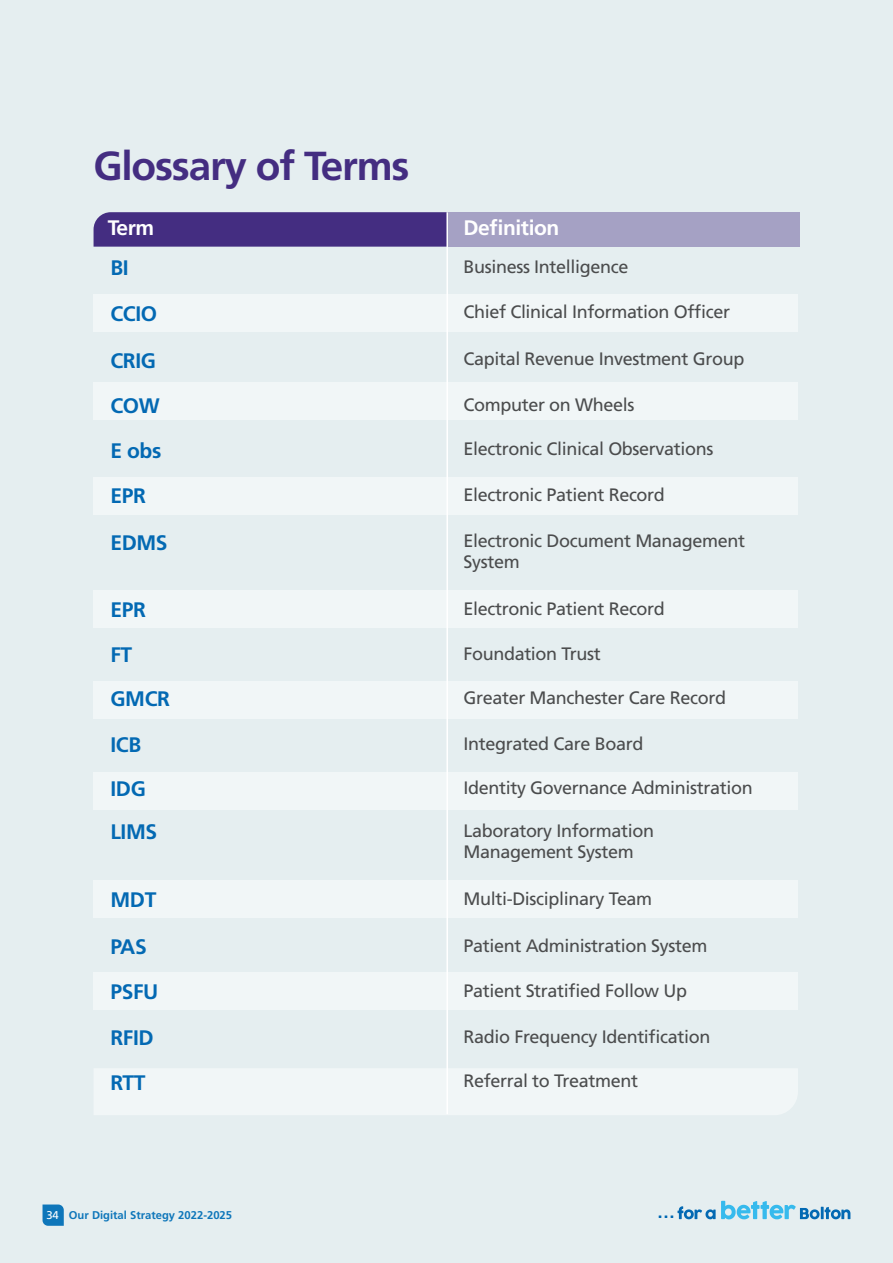
<style>
.page{position:relative;width:893px;height:1263px;background:#e5eef0}
.page>*{position:absolute;margin:0;border:0;box-sizing:border-box;transform-origin:0 0}
.t1{font:700 40.5px "Frutiger";letter-spacing:-.03em;color:#442d81}
.t2{font:700 21px "Frutiger";letter-spacing:-.02em;color:#0369b3}
.t3{font:700 21px "Frutiger";letter-spacing:-.02em;color:#fff}
.t4{font:18px/21px "Frutiger";letter-spacing:-.02em;color:#4b4c4d}
.t5{font:700 11.25px "Frutiger";color:#0e76ba}
.t6{font:11.25px "Frutiger";color:#fff}
</style>
<div class="page">
<div style="left:94px;top:294px;width:704px;height:38px;background:#f1f6f7"></div>
<div style="left:94px;top:383px;width:704px;height:37px;background:#f1f6f7"></div>
<div style="left:94px;top:477px;width:704px;height:37px;background:#f1f6f7"></div>
<div style="left:94px;top:590px;width:704px;height:38px;background:#f1f6f7"></div>
<div style="left:94px;top:681px;width:704px;height:38px;background:#f1f6f7"></div>
<div style="left:94px;top:772px;width:704px;height:37px;background:#f1f6f7"></div>
<div style="left:94px;top:880px;width:704px;height:38px;background:#f1f6f7"></div>
<div style="left:94px;top:972px;width:704px;height:38px;background:#f1f6f7"></div>
<div style="left:94px;top:1069px;width:704px;height:46px;background:#f1f6f7"></div>
<svg style="left:659px;top:1201px;width:191px;height:18px"></svg>
<svg style="left:43px;top:1204px;width:21px;height:22px"></svg>
<div style="left:94px;top:212px;width:352px;height:35px;background:#442d81"></div>
<div style="left:448px;top:212px;width:351px;height:35px;background:#a5a1c4"></div>
<hr style="left:446px;top:212px;width:2px;height:902px;background:#fff">
<p class="t1" style="left:94px;top:142px;width:317px">Glossary of Terms</p>
<p class="t3" style="left:108px;top:216px;width:48px">Term</p>
<p class="t3" style="left:463px;top:216px;width:97px">Definition</p>
<p class="t2" style="left:111px;top:256px;width:20px">BI</p>
<p class="t4" style="left:463px;top:256px;width:166px">Business Intelligence</p>
<p class="t2" style="left:111px;top:301px;width:48px">CCIO</p>
<p class="t4" style="left:463px;top:301px;width:268px">Chief Clinical Information Officer</p>
<p class="t2" style="left:111px;top:348px;width:47px">CRIG</p>
<p class="t4" style="left:463px;top:348px;width:282px">Capital Revenue Investment Group</p>
<p class="t2" style="left:111px;top:393px;width:51px">COW</p>
<p class="t4" style="left:463px;top:394px;width:172px">Computer on Wheels</p>
<p class="t2" style="left:111px;top:438px;width:52px">E obs</p>
<p class="t4" style="left:463px;top:438px;width:251px">Electronic Clinical Observations</p>
<p class="t2" style="left:111px;top:483px;width:37px">EPR</p>
<p class="t4" style="left:463px;top:484px;width:203px">Electronic Patient Record</p>
<p class="t2" style="left:111px;top:530px;width:59px">EDMS</p>
<p class="t4" style="left:463px;top:530px;width:283px">Electronic Document Management<br>System</p>
<p class="t2" style="left:111px;top:598px;width:37px">EPR</p>
<p class="t4" style="left:463px;top:598px;width:203px">Electronic Patient Record</p>
<p class="t2" style="left:111px;top:642px;width:23px">FT</p>
<p class="t4" style="left:463px;top:643px;width:139px">Foundation Trust</p>
<p class="t2" style="left:111px;top:687px;width:61px">GMCR</p>
<p class="t4" style="left:463px;top:687px;width:264px">Greater Manchester Care Record</p>
<p class="t2" style="left:111px;top:732px;width:32px">ICB</p>
<p class="t4" style="left:463px;top:733px;width:181px">Integrated Care Board</p>
<p class="t2" style="left:111px;top:776px;width:37px">IDG</p>
<p class="t4" style="left:463px;top:777px;width:291px">Identity Governance Administration</p>
<p class="t2" style="left:111px;top:820px;width:48px">LIMS</p>
<p class="t4" style="left:463px;top:820px;width:192px">Laboratory Information<br>Management System</p>
<p class="t2" style="left:111px;top:887px;width:47px">MDT</p>
<p class="t4" style="left:463px;top:888px;width:190px">Multi-Disciplinary Team</p>
<p class="t2" style="left:111px;top:934px;width:38px">PAS</p>
<p class="t4" style="left:463px;top:935px;width:245px">Patient Administration System</p>
<p class="t2" style="left:111px;top:980px;width:49px">PSFU</p>
<p class="t4" style="left:463px;top:980px;width:225px">Patient Stratified Follow Up</p>
<p class="t2" style="left:111px;top:1026px;width:45px">RFID</p>
<p class="t4" style="left:463px;top:1026px;width:248px">Radio Frequency Identification</p>
<p class="t2" style="left:111px;top:1070px;width:36px">RTT</p>
<p class="t4" style="left:463px;top:1070px;width:176px">Referral to Treatment</p>
<p class="t6" style="left:46px;top:1208px;width:14px">34</p>
<p class="t5" style="left:69px;top:1209px;width:165px">Our Digital Strategy 2022-2025</p>
</div>
